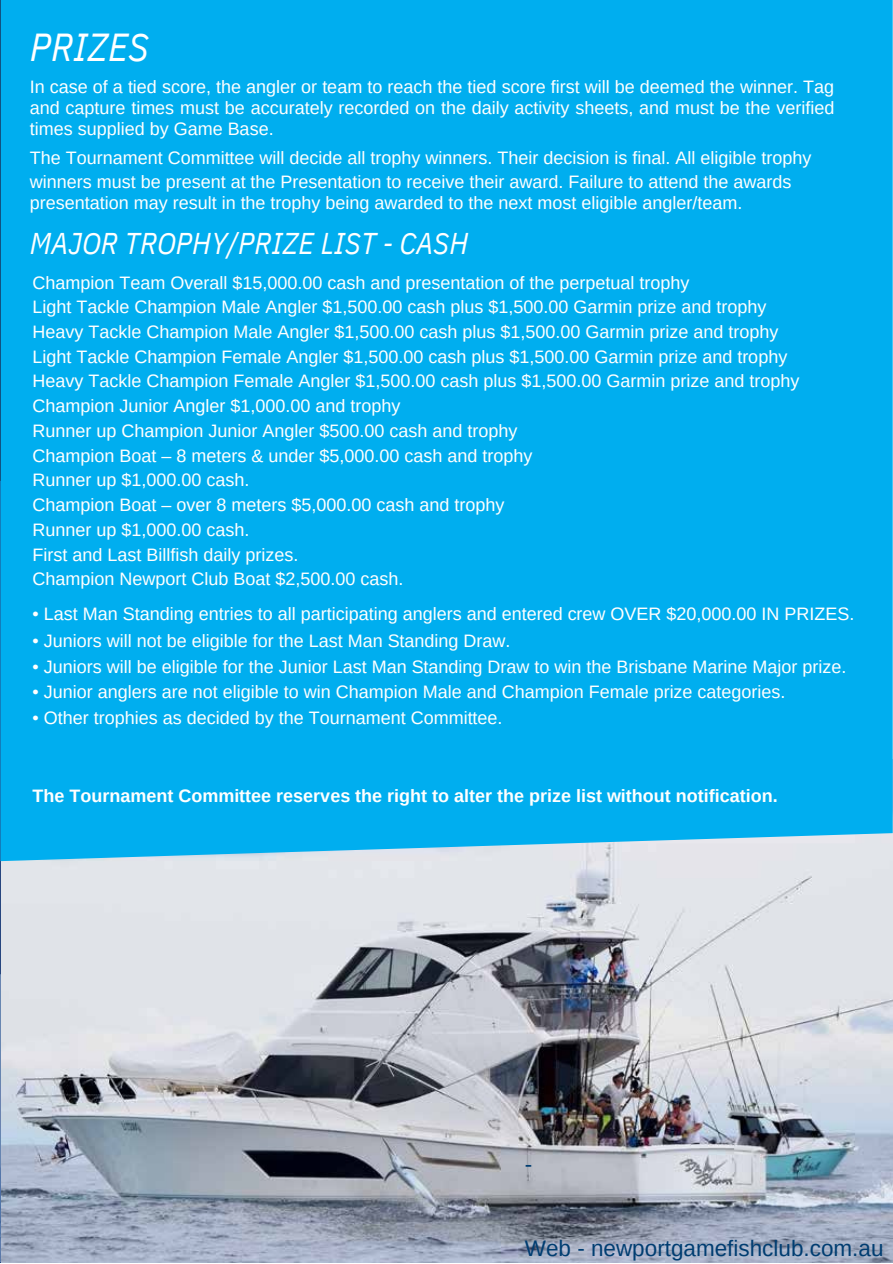
<style>
.page{position:relative;width:893px;height:1264px;background:#fff}
.page>*{position:absolute;margin:0;border:0;box-sizing:border-box;transform-origin:0 0}
.t1{font:italic 39px "IBM Plex Sans Cond";letter-spacing:.005em;color:#fff}
.t2{font:italic 30px "IBM Plex Sans Cond";letter-spacing:.005em;color:#fff}
.t3{font:22.5px "Arimo";color:#003d71}
.t4{font:18px/24.8px "Arimo";color:#fff}
.t5{font:700 18px "Arimo";color:#fff}
</style>
<div class="page">
<img style="left:1px;top:861px;width:891px;height:401px">
<hr style="left:0;top:0;width:1px;height:1262px;background:#27467f">
<div style="left:0;top:0;width:892px;height:861px;background:#00aeef"></div>
<img style="left:0;top:974px;width:1px;height:287px">
<hr style="left:0;top:0;width:1px;height:481px;background:#10223f">
<h1 class="t1" style="left:30px;top:21px;width:121px">PRIZES</h1>
<p class="t4" style="left:30px;top:76px;width:806px;line-height:21.3px;text-align:justify">In case of a tied score, the angler or team to reach the tied score first will be deemed the winner. Tag and capture times must be accurately recorded on the daily activity sheets, and must be the verified times supplied by Game Base.</p>
<p class="t4" style="left:30px;top:146px;width:783px;line-height:23.5px">The Tournament Committee will decide all trophy winners. Their decision is final. All eligible trophy winners must be present at the Presentation to receive their award. Failure to attend the awards</p>
<p class="t4" style="left:30px;top:191px;width:714px">presentation may result in the trophy being awarded to the next most eligible angler/team.</p>
<h2 class="t2" style="left:30px;top:223px;width:440px">MAJOR TROPHY/PRIZE LIST - CASH</h2>
<p class="t4" style="left:33px;top:270px;width:768px">Champion Team Overall $15,000.00 cash and presentation of the perpetual trophy<br>Light Tackle Champion Male Angler $1,500.00 cash plus $1,500.00 Garmin prize and trophy Heavy Tackle Champion Male Angler $1,500.00 cash plus $1,500.00 Garmin prize and trophy Light Tackle Champion Female Angler $1,500.00 cash plus $1,500.00 Garmin prize and trophy Heavy Tackle Champion Female Angler $1,500.00 cash plus $1,500.00 Garmin prize and trophy Champion Junior Angler $1,000.00 and trophy<br>Runner up Champion Junior Angler $500.00 cash and trophy<br>Champion Boat – 8 meters &amp; under $5,000.00 cash and trophy<br>Runner up $1,000.00 cash.<br>Champion Boat – over 8 meters $5,000.00 cash and trophy<br>Runner up $1,000.00 cash.<br>First and Last Billfish daily prizes.<br>Champion Newport Club Boat $2,500.00 cash.</p>
<p class="t4" style="left:33px;top:601px;width:823px">• Last Man Standing entries to all participating anglers and entered crew OVER $20,000.00 IN PRIZES.</p>
<p class="t4" style="left:33px;top:628px;width:479px">• Juniors will not be eligible for the Last Man Standing Draw.</p>
<p class="t4" style="left:33px;top:654px;width:815px">• Juniors will be eligible for the Junior Last Man Standing Draw to win the Brisbane Marine Major prize.</p>
<p class="t4" style="left:33px;top:679px;width:754px">• Junior anglers are not eligible to win Champion Male and Champion Female prize categories.</p>
<p class="t4" style="left:33px;top:705px;width:471px">• Other trophies as decided by the Tournament Committee.</p>
<p class="t5" style="left:33px;top:786px;width:746px">The Tournament Committee reserves the right to alter the prize list without notification.</p>
<p class="t3" style="left:525px;top:1151px;width:9px">-</p>
<p class="t3" style="left:525px;top:1235px;width:360px">Web - newportgamefishclub.com.au</p>
</div>
